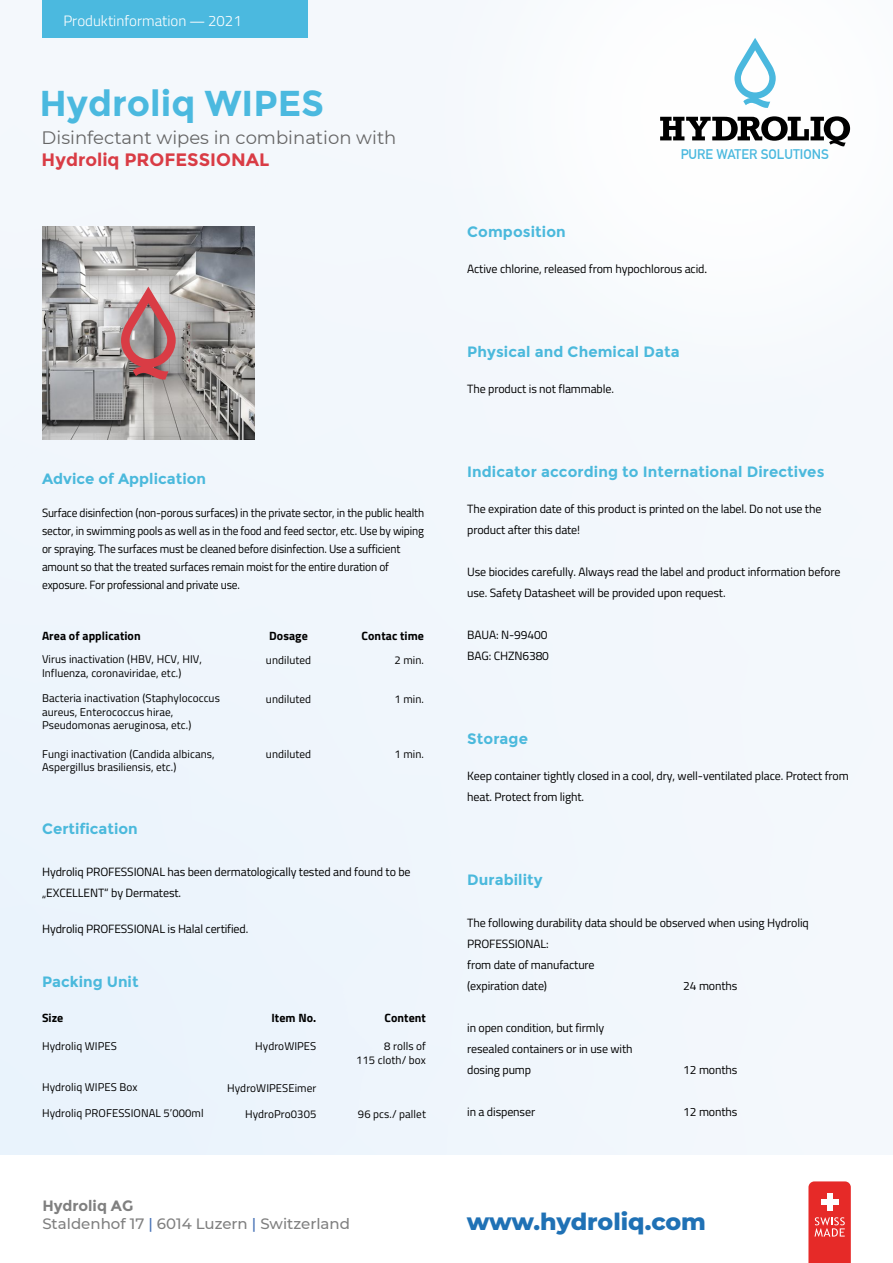
<style>
.page{position:relative;width:893px;height:1263px;background:#fff}
.page>*{position:absolute;margin:0;border:0;box-sizing:border-box;transform-origin:0 0}
.t1{font:700 36px "Montserrat";color:#4bb9df}
.t2{font:800 23.7px "Montserrat";letter-spacing:-.005em;color:#1f71b5}
.t3{font:18px "Montserrat";color:#666}
.t4{font:700 18px "Montserrat";color:#d93c45}
.t5{font:700 15px "Montserrat";letter-spacing:.005em;color:#4bb9dc}
.t6{font:500 15px/18px "Montserrat";color:#808080}
.t7{font:300 15px "Titillium Web";color:#fff}
.t8{font:700 13.65px "DIN Alternate";color:#4bb9df}
.t9{font:12px/21px "Titillium Web";letter-spacing:-.01em;color:#000}
.t10{font:12px/18px "Titillium Web";letter-spacing:-.01em;color:#000;scale:.95 1}
.t11{font:700 12px "Titillium Web";letter-spacing:.005em;color:#000}
.t12{font:11.25px/13.5px "Titillium Web";letter-spacing:.005em;color:#000}
.s1{font-family:"Myriad Pro";font-weight:400}
.s2{font-family:"Myriad Pro"}
.s3{font-weight:700}
.s4{color:#4571b5}
</style>
<div class="page">
<div style="left:0;top:0;width:892px;height:1154px;background:#f2f7fc"></div>
<img style="left:42px;top:227px;width:213px;height:212px">
<svg style="left:121px;top:287px;width:55px;height:93px;background:#b78183"></svg>
<div style="left:587px;top:0;width:289px;height:259px;background:#fdfdfe"></div>
<svg style="left:660px;top:116px;width:190px;height:30px"></svg>
<svg style="left:734px;top:38px;width:41px;height:70px"></svg>
<svg style="left:808px;top:1181px;width:42px;height:82px;background:#e94442"></svg>
<div style="left:42px;top:0;width:266px;height:38px;background:#4bb9df"></div>
<p class="t7" style="left:63px;top:9px;width:180px">Produktinformation <span class="s1">—</span> 2021</p>
<h1 class="t1" style="left:39px;top:82px;width:286px">Hydroliq WIPES</h1>
<h3 class="t3" style="left:42px;top:125px;width:356px">Disinfectant wipes in combination with</h3>
<h3 class="t4" style="left:42px;top:149px;width:229px">Hydroliq PROFESSIONAL</h3>
<p class="t5" style="left:42px;top:470px;width:165px">Advice of Application</p>
<p class="t10" style="left:42px;top:504px;width:404px">Surface disinfection (non-porous surfaces) in the private sector, in the public health sector, in swimming pools as well as in the food and feed sector, etc. Use by wiping or spraying. The surfaces must be cleaned before disinfection. Use a sufficient amount so that the treated surfaces remain moist for the entire duration of exposure. For professional and private use.</p>
<p class="t11" style="left:42px;top:627px;width:100px">Area of application</p>
<p class="t12" style="left:42px;top:652px;width:161px">Virus inactivation (HBV, HCV, HIV,<br>Influenza, coronaviridae, etc.)</p>
<p class="t12" style="left:266px;top:653px;width:47px">undiluted</p>
<p class="t12" style="left:394px;top:653px;width:31px">2 min.</p>
<p class="t12" style="left:42px;top:691px;width:179px">Bacteria inactivation (Staphylococcus aureus, Enterococcus hirae,<br>Pseudomonas aeruginosa, etc.)</p>
<p class="t12" style="left:266px;top:691px;width:47px">undiluted</p>
<p class="t12" style="left:394px;top:691px;width:31px">1 min.</p>
<p class="t12" style="left:42px;top:746px;width:174px">Fungi inactivation (Candida albicans,<br>Aspergillus brasiliensis, etc.)</p>
<p class="t12" style="left:266px;top:747px;width:47px">undiluted</p>
<p class="t12" style="left:394px;top:747px;width:31px">1 min.</p>
<p class="t11" style="left:269px;top:627px;width:40px">Dosage</p>
<p class="t11" style="left:361px;top:627px;width:64px">Contac time</p>
<p class="t5" style="left:42px;top:820px;width:97px">Certification</p>
<p class="t9" style="left:42px;top:860px;width:370px">Hydroliq PROFESSIONAL has been dermatologically tested and found to be „EXCELLENT“ by Dermatest.</p>
<p class="t9" style="left:42px;top:917px;width:208px">Hydroliq PROFESSIONAL is Halal certified.</p>
<p class="t5" style="left:42px;top:973px;width:98px">Packing Unit</p>
<p class="t11" style="left:42px;top:1008px;width:23px">Size</p>
<p class="t11" style="left:271px;top:1008px;width:46px">Item No.</p>
<p class="t11" style="left:384px;top:1008px;width:43px">Content</p>
<p class="t12" style="left:42px;top:1038px;width:76px">Hydroliq WIPES</p>
<p class="t12" style="left:42px;top:1080px;width:97px">Hydroliq WIPES Box</p>
<p class="t12" style="left:255px;top:1039px;width:63px">HydroWIPES</p>
<p class="t12" style="left:227px;top:1081px;width:91px">HydroWIPESEimer</p>
<p class="t12" style="left:356px;top:1039px;width:71px;text-align:right">8 rolls of<br>115 cloth/ box</p>
<p class="t12" style="left:42px;top:1106px;width:163px">Hydroliq PROFESSIONAL 5’000ml</p>
<p class="t12" style="left:245px;top:1107px;width:73px">HydroPro0305</p>
<p class="t12" style="left:358px;top:1107px;width:70px">96 pcs./ pallet</p>
<p class="t8" style="left:680px;top:144px;width:150px">PURE WATER SOLUTIONS</p>
<p class="t5" style="left:467px;top:223px;width:100px">Composition</p>
<p class="t9" style="left:467px;top:258px;width:241px">Active chlorine, released from hypochlorous acid<span class="s2">.</span></p>
<p class="t5" style="left:467px;top:343px;width:214px">Physical and Chemical Data</p>
<p class="t9" style="left:467px;top:378px;width:148px">The product is not flammable.</p>
<p class="t5" style="left:467px;top:463px;width:359px">Indicator according to International Directives</p>
<p class="t9" style="left:467px;top:498px;width:356px">The expiration date of this product is printed on the label. Do not use the product after this date!</p>
<p class="t9" style="left:467px;top:561px;width:375px">Use biocides carefully. Always read the label and product information before use. Safety Datasheet will be provided upon request.</p>
<p class="t9" style="left:467px;top:624px;width:83px">BAUA: N-99400<br>BAG: CHZN6380</p>
<p class="t5" style="left:467px;top:730px;width:62px">Storage</p>
<p class="t9" style="left:467px;top:765px;width:383px">Keep container tightly closed in a cool, dry, well-ventilated place. Protect from heat. Protect from light.</p>
<p class="t5" style="left:467px;top:871px;width:77px">Durability</p>
<p class="t9" style="left:467px;top:912px;width:343px">The following durability data should be observed when using Hydroliq<br>PROFESSIONAL:<br>from date of manufacture<br>(expiration date)</p>
<p class="t9" style="left:683px;top:975px;width:56px">24 months</p>
<p class="t9" style="left:467px;top:1017px;width:167px">in open condition, but firmly resealed containers or in use with dosing pump</p>
<p class="t9" style="left:683px;top:1059px;width:56px">12 months</p>
<p class="t9" style="left:467px;top:1101px;width:69px">in a dispenser</p>
<p class="t9" style="left:683px;top:1101px;width:56px">12 months</p>
<p class="t6" style="left:42px;top:1196px;width:309px"><span class="s3">Hydroliq AG<br></span>Staldenhof 17 <span class="s4">|</span> 6014 Luzern <span class="s4">|</span> Switzerland</p>
<h2 class="t2" style="left:467px;top:1204px;width:240px">www.hydroliq.com</h2>
</div>
